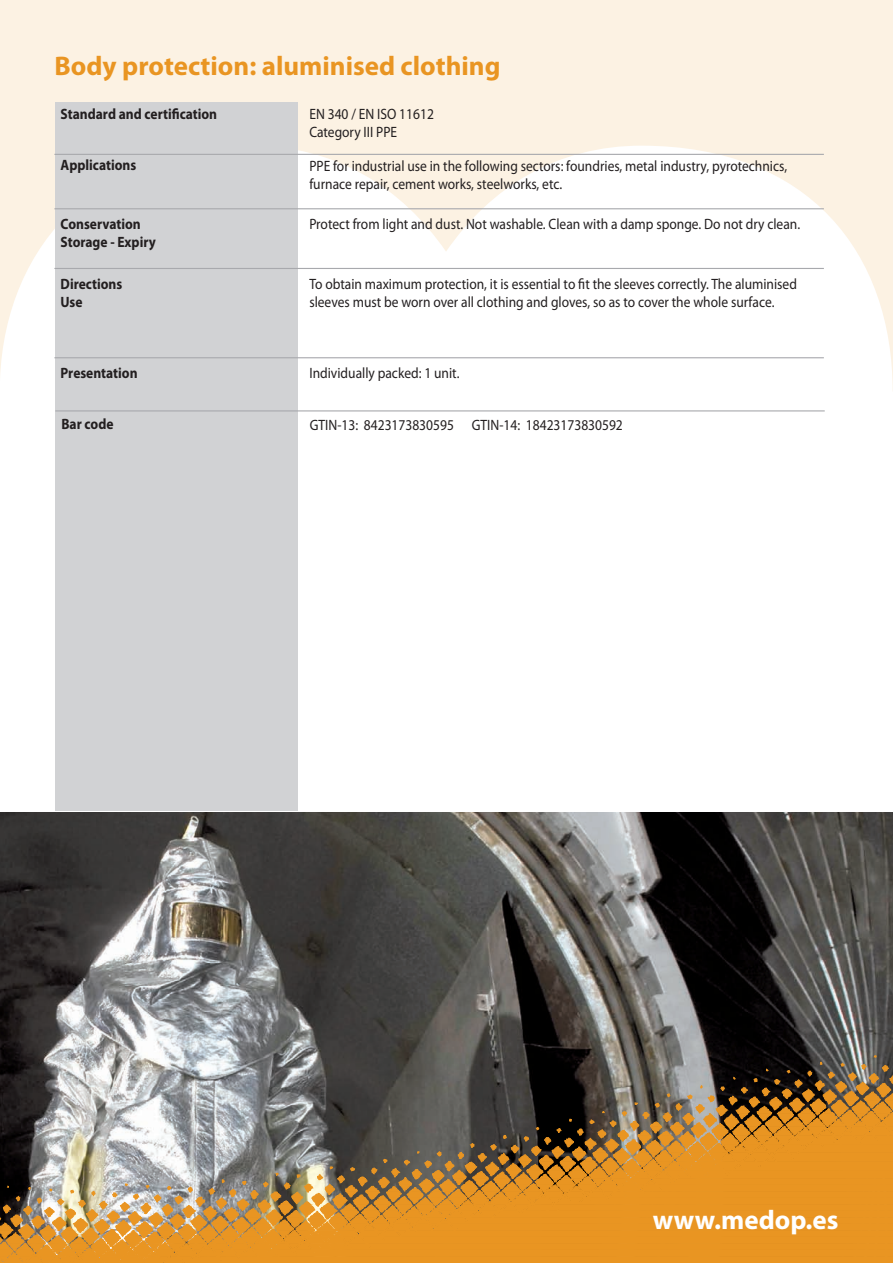
<style>
.page{position:relative;width:893px;height:1263px;background:#fff}
.page>*{position:absolute;margin:0;border:0;box-sizing:border-box;transform-origin:0 0}
.t1{font:700 27px "Myriad Pro";color:#e99522}
.t2{font:700 27px "Myriad Pro";color:#fff}
.t3{font:15px/18px "Myriad Pro";color:#231f20;scale:.9 1}
.t4{font:700 15px "Myriad Pro";color:#231f20;scale:.9 1}
</style>
<div class="page">
<img style="left:0;top:812px;width:893px;height:243px">
<svg style="left:0;top:1055px;width:893px;height:208px;background:#a7804b"></svg>
<svg style="left:0;top:0;width:893px;height:389px;fill:#fcf2e3"></svg>
<div style="left:55px;top:102px;width:243px;height:708px;background:#d1d2d4"></div>
<hr style="left:54px;top:154px;width:770px;height:1px;background:#a8a9ad">
<hr style="left:54px;top:208px;width:770px;height:1px;background:#a8a9ad">
<hr style="left:54px;top:268px;width:770px;height:1px;background:#a8a9ad">
<hr style="left:54px;top:357px;width:770px;height:1px;background:#a8a9ad">
<hr style="left:55px;top:410px;width:770px;height:1px;background:#a8a9ad">
<p class="t1" style="left:54px;top:48px;width:448px">Body protection: aluminised clothing</p>
<p class="t4" style="left:61px;top:104px;width:175px">Standard and certification</p>
<p class="t4" style="left:61px;top:156px;width:86px">Applications</p>
<p class="t4" style="left:61px;top:214px;width:91px">Conservation</p>
<p class="t4" style="left:61px;top:232px;width:107px">Storage - Expiry</p>
<p class="t4" style="left:61px;top:274px;width:70px">Directions</p>
<p class="t4" style="left:61px;top:292px;width:26px">Use</p>
<p class="t4" style="left:61px;top:363px;width:87px">Presentation</p>
<p class="t4" style="left:61px;top:414px;width:59px">Bar code</p>
<p class="t3" style="left:309px;top:105px;width:140px">EN 340 / EN ISO 11612<br>Category III PPE</p>
<p class="t3" style="left:309px;top:157px;width:532px">PPE for industrial use in the following sectors: foundries, metal industry, pyrotechnics, furnace repair, cement works, steelworks, etc.</p>
<p class="t3" style="left:309px;top:215px;width:547px">Protect from light and dust. Not washable. Clean with a damp sponge. Do not dry clean.</p>
<p class="t3" style="left:309px;top:274px;width:543px">To obtain maximum protection, it is essential to fit the sleeves correctly. The aluminised sleeves must be worn over all clothing and gloves, so as to cover the whole surface.</p>
<p class="t3" style="left:309px;top:363px;width:168px">Individually packed: 1 unit.</p>
<p class="t3" style="left:310px;top:416px;width:349px">GTIN-13: 8423173830595 GTIN-14: 18423173830592</p>
<p class="t2" style="left:653px;top:1202px;width:187px">www.medop.es</p>
</div>
